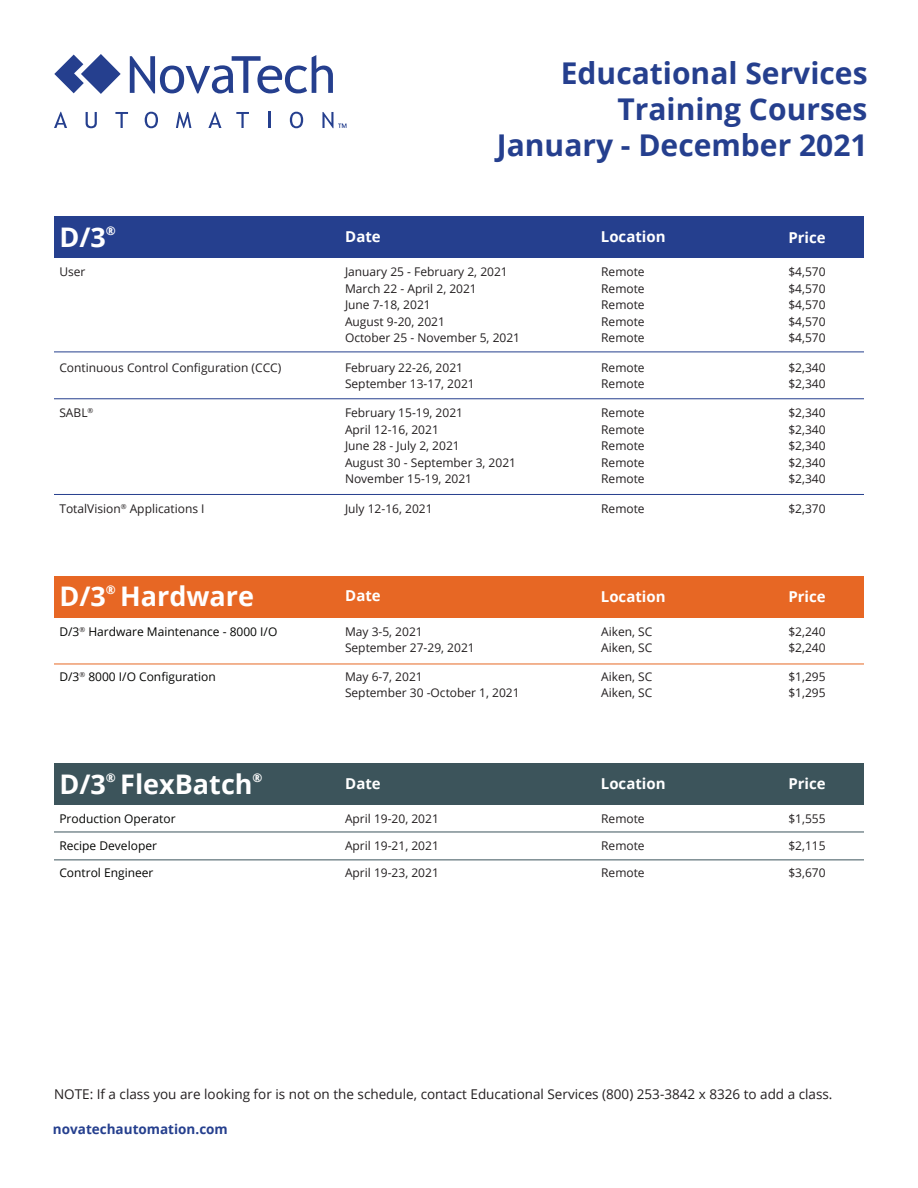
<style>
.page{position:relative;width:918px;height:1188px;background:#fff}
.page>*{position:absolute;margin:0;border:0;box-sizing:border-box;transform-origin:0 0}
.t1{font:700 30px/36px "Open Sans";color:#253f8e;text-align:right}
.t2{font:700 27px "Open Sans";color:#fff}
.t3{font:700 15px "Open Sans";color:#fff}
.t4{font:13.5px "Open Sans";color:#231f20}
.t5{font:700 13.5px "Open Sans";color:#253f8e}
.t6{font:12px/16.5px "Open Sans";color:#231f20}
.t7{font:12px "Open Sans";color:#040503}
.t8{font:700 12px "Open Sans";color:#fff}
</style>
<div class="page">
<div style="left:54px;top:217px;width:810px;height:41px;background:#253f8e"></div>
<div style="left:54px;top:576px;width:810px;height:41px;background:#e76724"></div>
<div style="left:54px;top:764px;width:810px;height:41px;background:#3c545b"></div>
<hr style="left:54px;top:352px;width:810px;height:1px;background:#253f8e">
<hr style="left:54px;top:398px;width:810px;height:1px;background:#253f8e">
<hr style="left:54px;top:494px;width:810px;height:1px;background:#253f8e">
<hr style="left:54px;top:664px;width:810px;height:1px;background:#e66824">
<hr style="left:54px;top:832px;width:810px;height:1px;background:#3c545b">
<hr style="left:54px;top:860px;width:810px;height:1px;background:#3c545b">
<svg style="left:130px;top:55px;width:203px;height:39px"></svg>
<svg style="left:54px;top:54px;width:67px;height:40px"></svg>
<svg style="left:54px;top:112px;width:13px;height:16px"></svg>
<svg style="left:86px;top:112px;width:11px;height:16px"></svg>
<svg style="left:115px;top:112px;width:13px;height:16px"></svg>
<svg style="left:145px;top:112px;width:13px;height:16px"></svg>
<svg style="left:176px;top:112px;width:15px;height:16px"></svg>
<svg style="left:208px;top:112px;width:14px;height:16px"></svg>
<svg style="left:236px;top:112px;width:13px;height:16px"></svg>
<svg style="left:268px;top:112px;width:2px;height:16px"></svg>
<svg style="left:290px;top:112px;width:13px;height:16px"></svg>
<svg style="left:322px;top:112px;width:24px;height:16px"></svg>
<h1 class="t1" style="left:497px;top:55px;width:372px">Educational Services<br>Training Courses<br>January - December 2021</h1>
<h2 class="t2" style="left:59px;top:218px;width:48px">D/3</h2>
<p class="t8" style="left:106px;top:222px;width:11px">®</p>
<p class="t3" style="left:345px;top:226px;width:37px">Date</p>
<p class="t3" style="left:601px;top:226px;width:66px">Location</p>
<p class="t3" style="left:788px;top:227px;width:39px">Price</p>
<p class="t6" style="left:59px;top:263px;width:28px">User</p>
<p class="t6" style="left:345px;top:263px;width:177px">January 25 - February 2, 2021<br>March 22 - April 2, 2021<br>June 7-18, 2021<br>August 9-20, 2021<br>October 25 - November 5, 2021</p>
<p class="t6" style="left:601px;top:263px;width:45px;text-align:justify">Remote Remote Remote Remote Remote</p>
<p class="t6" style="left:788px;top:263px;width:39px;text-align:justify">$4,570 $4,570 $4,570 $4,570 $4,570</p>
<p class="t6" style="left:59px;top:359px;width:224px">Continuous Control Configuration (CCC)</p>
<p class="t6" style="left:345px;top:359px;width:131px">February 22-26, 2021<br>September 13-17, 2021</p>
<p class="t6" style="left:601px;top:359px;width:45px">Remote<br>Remote</p>
<p class="t6" style="left:788px;top:359px;width:39px">$2,340 $2,340</p>
<p class="t6" style="left:59px;top:404px;width:36px">SABL<sup>®</sup></p>
<p class="t6" style="left:345px;top:404px;width:173px">February 15-19, 2021<br>April 12-16, 2021<br>June 28 - July 2, 2021<br>August 30 - September 3, 2021<br>November 15-19, 2021</p>
<p class="t6" style="left:601px;top:404px;width:45px;text-align:justify">Remote Remote Remote Remote Remote</p>
<p class="t6" style="left:788px;top:404px;width:39px;text-align:justify">$2,340 $2,340 $2,340 $2,340 $2,340</p>
<p class="t6" style="left:59px;top:500px;width:147px">TotalVision<sup>®</sup> Applications I</p>
<p class="t6" style="left:345px;top:500px;width:89px">July 12-16, 2021</p>
<p class="t6" style="left:601px;top:500px;width:45px">Remote</p>
<p class="t6" style="left:788px;top:500px;width:39px">$2,370</p>
<h2 class="t2" style="left:59px;top:578px;width:48px">D/3</h2>
<p class="t8" style="left:106px;top:582px;width:11px">®</p>
<h2 class="t2" style="left:120px;top:578px;width:135px">Hardware</h2>
<p class="t3" style="left:345px;top:585px;width:37px">Date</p>
<p class="t3" style="left:601px;top:586px;width:66px">Location</p>
<p class="t3" style="left:788px;top:586px;width:39px">Price</p>
<p class="t7" style="left:59px;top:623px;width:220px">D/3<sup>®</sup> Hardware Maintenance - 8000 I/O</p>
<p class="t6" style="left:345px;top:623px;width:131px">May 3-5, 2021<br>September 27-29, 2021</p>
<p class="t6" style="left:601px;top:623px;width:53px">Aiken, SC<br>Aiken, SC</p>
<p class="t6" style="left:788px;top:623px;width:39px">$2,240 $2,240</p>
<p class="t7" style="left:59px;top:668px;width:158px">D/3<sup>®</sup> 8000 I/O Configuration</p>
<p class="t6" style="left:345px;top:668px;width:176px">May 6-7, 2021<br>September 30 -October 1, 2021</p>
<p class="t6" style="left:601px;top:668px;width:53px">Aiken, SC<br>Aiken, SC</p>
<p class="t6" style="left:788px;top:668px;width:39px">$1,295 $1,295</p>
<h2 class="t2" style="left:59px;top:765px;width:48px">D/3</h2>
<p class="t8" style="left:106px;top:769px;width:11px">®</p>
<h2 class="t2" style="left:120px;top:765px;width:134px">FlexBatch</h2>
<p class="t8" style="left:253px;top:769px;width:11px">®</p>
<p class="t3" style="left:345px;top:773px;width:37px">Date</p>
<p class="t3" style="left:601px;top:773px;width:66px">Location</p>
<p class="t3" style="left:788px;top:773px;width:39px">Price</p>
<p class="t7" style="left:59px;top:811px;width:118px">Production Operator</p>
<p class="t6" style="left:345px;top:810px;width:95px">April 19-20, 2021</p>
<p class="t6" style="left:601px;top:810px;width:45px">Remote</p>
<p class="t6" style="left:788px;top:810px;width:39px">$1,555</p>
<p class="t7" style="left:59px;top:838px;width:99px">Recipe Developer</p>
<p class="t7" style="left:59px;top:864px;width:96px">Control Engineer</p>
<p class="t6" style="left:345px;top:837px;width:95px">April 19-21, 2021</p>
<p class="t6" style="left:345px;top:864px;width:95px">April 19-23, 2021</p>
<p class="t6" style="left:601px;top:837px;width:45px">Remote</p>
<p class="t6" style="left:601px;top:864px;width:45px">Remote</p>
<p class="t6" style="left:788px;top:837px;width:39px">$2,115</p>
<p class="t6" style="left:788px;top:864px;width:39px">$3,670</p>
<p class="t4" style="left:54px;top:1085px;width:780px">NOTE: If a class you are looking for is not on the schedule, contact Educational Services (800) 253-3842 x 8326 to add a class.</p>
<p class="t5" style="left:53px;top:1119px;width:176px">novatechautomation.com</p>
</div>
